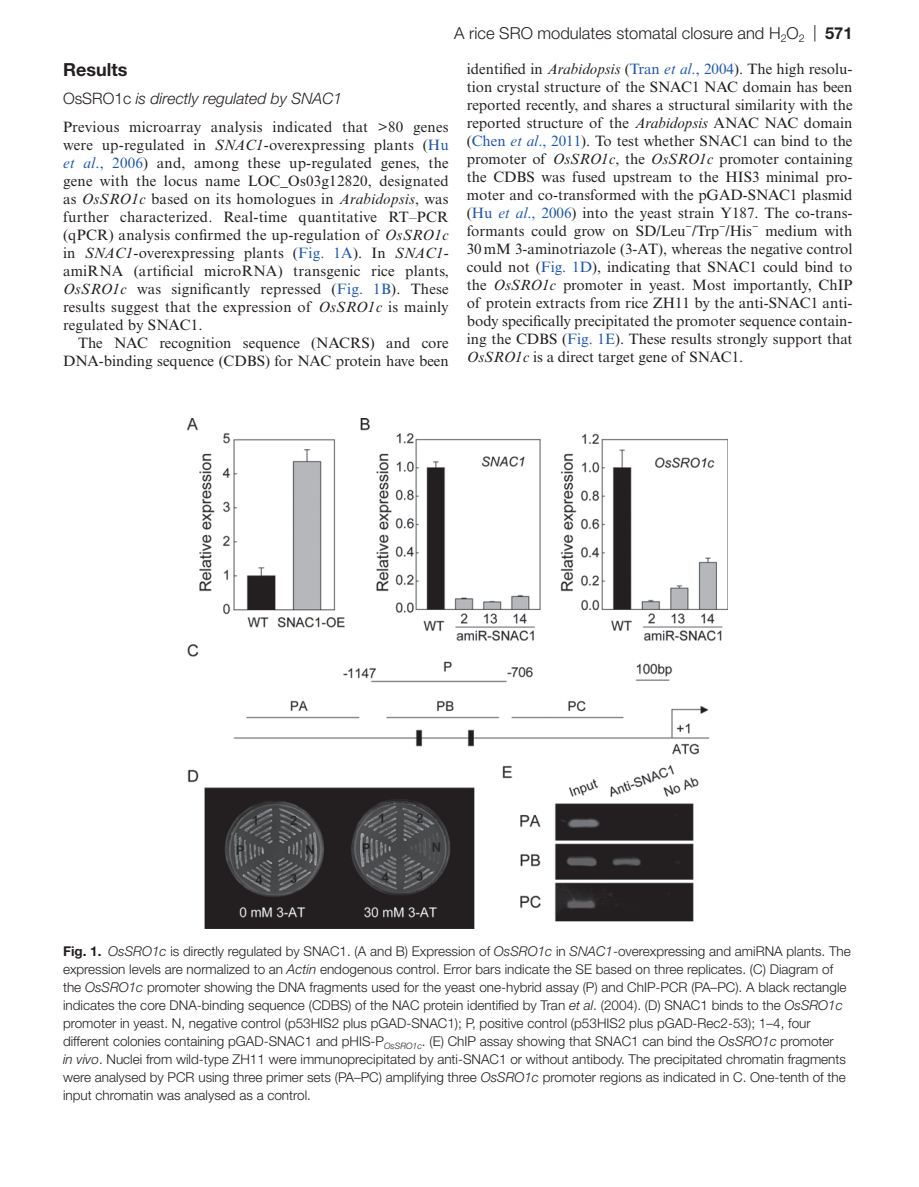
<style>
.page{position:relative;width:919px;height:1187px;background:#fff}
.page>*{position:absolute;margin:0;border:0;box-sizing:border-box;transform-origin:0 0}
.t1{font:700 18px "Helvetica Neue LT Std";color:#231f20}
.t2{font:300 16.5px "Helvetica Neue LT Std";color:#231f20}
.t3{font:italic 300 15.75px "Helvetica Neue LT Std";color:#231f20}
.t4{font:15px/18px "Times New Roman MT Std";color:#231f20;text-align:justify}
.t5{font:300 13.5px/18px "Helvetica Neue LT Std";color:#231f20}
.s1{font-weight:700}
.s2{font-style:normal}
.s3{font-style:italic}
.s4{color:#1e56a6}
.s5{font-style:italic;color:#1e56a6}
.s6{font-style:inherit}
</style>
<div class="page">
<img style="left:187px;top:419px;width:540px;height:509px">
<p class="t2" style="left:454px;top:23px;width:399px">A rice SRO modulates stomatal closure and H<sub>2</sub>O<sub>2</sub> | <span class="s1">571</span></p>
<p class="t1" style="left:63px;top:58px;width:66px">Results</p>
<p class="t3" style="left:63px;top:89px;width:281px"><span class="s2">OsSRO1c</span> is directly regulated by SNAC1</p>
<p class="t4" style="left:63px;top:118px;width:387px">Previous microarray analysis indicated that &gt;80 genes were up-regulated in <span class="s3">SNAC1</span>-overexpressing plants (<span class="s4">Hu </span><span class="s5">et al</span><span class="s4">., 2006</span>) and, among these up-regulated genes, the gene with the locus name LOC_Os03g12820, designated as <span class="s3">OsSRO1c</span> based on its homologues in <span class="s3">Arabidopsis</span>, was further characterized. Real-time quantitative RT–PCR (qPCR) analysis confirmed the up-regulation of <span class="s3">OsSRO1c </span>in <span class="s3">SNAC1</span>-overexpressing plants (<span class="s4">Fig. 1A</span>). In <span class="s3">SNAC1</span>- amiRNA (artificial microRNA) transgenic rice plants, <span class="s3">OsSRO1c</span> was significantly repressed (<span class="s4">Fig. 1B</span>). These results suggest that the expression of <span class="s3">OsSRO1c</span> is mainly regulated by SNAC1.</p>
<p class="t4" style="left:63px;top:334px;width:387px;text-align:right">The NAC recognition sequence (NACRS) and core<br>DNA-binding sequence (CDBS) for NAC protein have been</p>
<p class="t4" style="left:466px;top:60px;width:387px">identified in <span class="s3">Arabidopsis</span> (<span class="s4">Tran</span> <span class="s5">et al</span><span class="s4">., 2004</span>). The high resolu&shy;tion crystal structure of the SNAC1 NAC domain has been reported recently, and shares a structural similarity with the reported structure of the <span class="s3">Arabidopsis</span> ANAC NAC domain (<span class="s4">Chen</span> <span class="s5">et al</span><span class="s4">., 2011</span>). To test whether SNAC1 can bind to the promoter of <span class="s3">OsSRO1c</span>, the <span class="s3">OsSRO1c</span> promoter containing the CDBS was fused upstream to the HIS3 minimal pro&shy;moter and co-transformed with the pGAD-SNAC1 plasmid (<span class="s4">Hu</span> <span class="s5">et al</span><span class="s4">., 2006</span>) into the yeast strain Y187. The co-trans&shy;formants could grow on SD/Leu<sup>−</sup>/Trp<sup>−</sup>/His<sup>−</sup> medium with 30mM 3-aminotriazole (3-AT), whereas the negative control could not (<span class="s4">Fig. 1D</span>), indicating that SNAC1 could bind to the <span class="s3">OsSRO1c</span> promoter in yeast. Most importantly, ChIP of protein extracts from rice ZH11 by the anti-SNAC1 anti&shy;body specifically precipitated the promoter sequence contain&shy;ing the CDBS (<span class="s4">Fig. 1E</span>). These results strongly support that <span class="s3">OsSRO1c</span> is a direct target gene of SNAC1.</p>
<p class="t5" style="left:63px;top:941px;width:789px"><span class="s1">Fig. 1.</span> <span class="s3">OsSRO1c</span> is directly regulated by SNAC1. (A and B) Expression of <span class="s3">OsSRO1c</span> in <span class="s3">SNAC1</span>-overexpressing and amiRNA plants. The expression levels are normalized to an <span class="s3">Actin</span> endogenous control. Error bars indicate the <span class="s6">SE</span> based on three replicates. (C) Diagram of the <span class="s3">OsSRO1c</span> promoter showing the DNA fragments used for the yeast one-hybrid assay (P) and ChIP-PCR (PA–PC). A black rectangle indicates the core DNA-binding sequence (CDBS) of the NAC protein identified by Tran <span class="s3">et al</span>. (2004). (D) SNAC1 binds to the <span class="s3">OsSRO1c </span>promoter in yeast. N, negative control (p53HIS2 plus pGAD-SNAC1); P, positive control (p53HIS2 plus pGAD-Rec2-53); 1–4, four different colonies containing pGAD-SNAC1 and pHIS-P<sub>OsSRO1c</sub>. (E) ChIP assay showing that SNAC1 can bind the <span class="s3">OsSRO1c</span> promoter<br><span class="s3">in vivo</span>. Nuclei from wild-type ZH11 were immunoprecipitated by anti-SNAC1 or without antibody. The precipitated chromatin fragments were analysed by PCR using three primer sets (PA–PC) amplifying three <span class="s3">OsSRO1c</span> promoter regions as indicated in C. One-tenth of the input chromatin was analysed as a control.</p>
</div>
